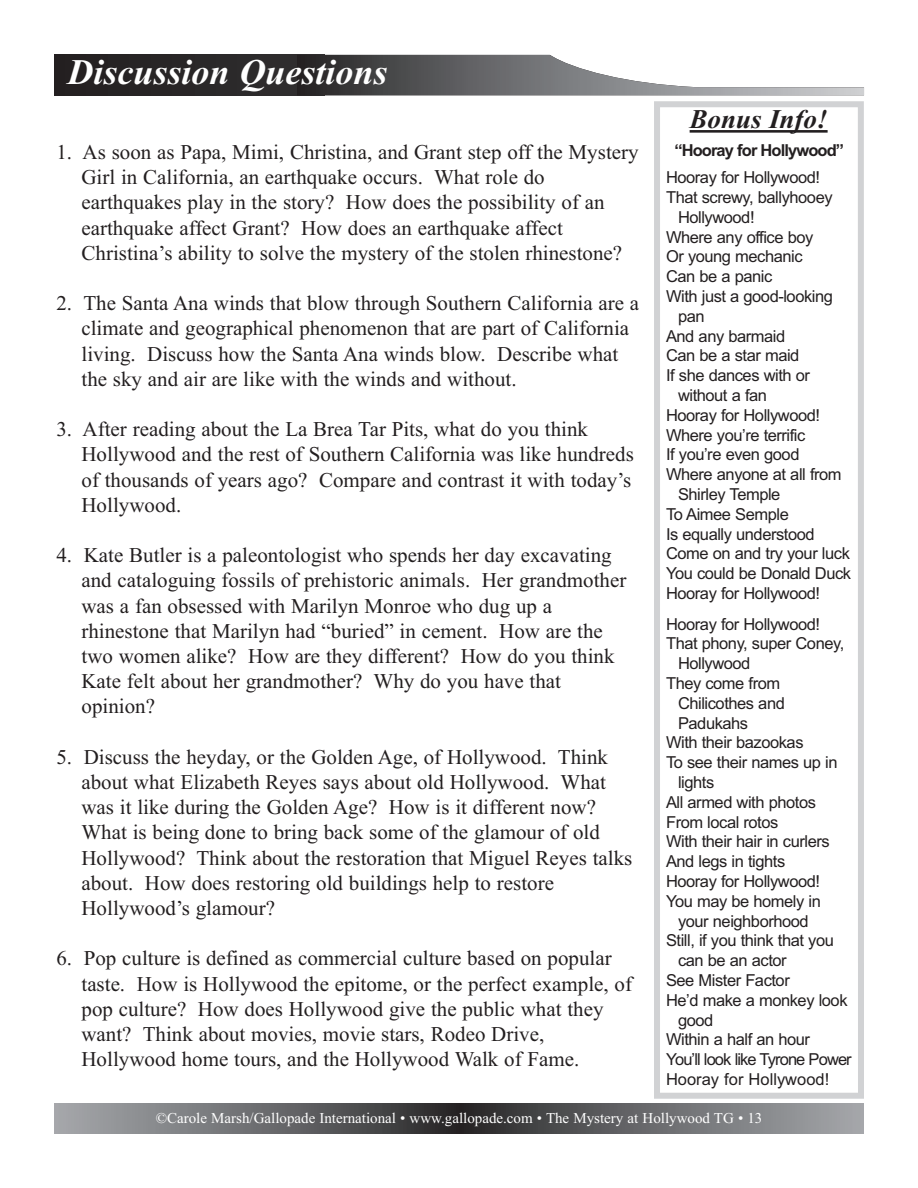
<style>
.page{position:relative;width:918px;height:1188px;background:#fff}
.page>*{position:absolute;margin:0;border:0;box-sizing:border-box;transform-origin:0 0}
.t1{font:36px "Times New Roman PS Bold Italic MT OTF";color:#fff}
.t2{font:27px "Times New Roman PS Bold Italic MT OTF";color:#231f20}
.t3{font:21px/25.2px "Times New Roman";color:#231f20}
.t4{font:16.5px "Arial";letter-spacing:-.03em;color:#231f20}
.t5{font:16.5px "Arial";letter-spacing:-.055em;color:#231f20}
.t6{font:700 16.5px "Arial";letter-spacing:-.055em;color:#231f20}
.t7{font:16.5px "Arial";color:#231f20}
.t8{font:15px "Times New Roman";color:#fff}
</style>
<div class="page">
<svg style="left:654px;top:101px;width:210px;height:998px"></svg>
<div style="left:54px;top:55px;width:270px;height:40px;background:#282526"></div>
<svg style="left:324px;top:55px;width:540px;height:40px"></svg>
<div style="left:457px;top:1104px;width:407px;height:30px;background:linear-gradient(to right,#2a292a,#a9abaf)"></div>
<div style="left:54px;top:1104px;width:408px;height:30px;background:linear-gradient(to right,#a9acaf,#2b292a)"></div>
<div style="left:661px;top:108px;width:195px;height:34px;background:#fff"></div>
<hr style="left:690px;top:130px;width:138px;height:3px;background:#231f20">
<h1 class="t1" style="left:68px;top:60px;width:321px">Discussion Questions</h1>
<p class="t3" style="left:82px;top:141px;width:559px;text-indent:-25px">1. As soon as Papa, Mimi, Christina, and Grant step off the Mystery Girl in California, an earthquake occurs. What role do earthquakes play in the story? How does the possibility of an earthquake affect Grant? How does an earthquake affect Christina’s ability to solve the mystery of the stolen rhinestone?</p>
<p class="t3" style="left:82px;top:293px;width:559px;text-indent:-25px">2. The Santa Ana winds that blow through Southern California are a climate and geographical phenomenon that are part of California living. Discuss how the Santa Ana winds blow. Describe what the sky and air are like with the winds and without.</p>
<p class="t3" style="left:82px;top:419px;width:554px;text-indent:-25px">3. After reading about the La Brea Tar Pits, what do you think Hollywood and the rest of Southern California was like hundreds of thousands of years ago? Compare and contrast it with today’s Hollywood.</p>
<p class="t3" style="left:82px;top:545px;width:546px;text-indent:-25px">4. Kate Butler is a paleontologist who spends her day excavating and cataloguing fossils of prehistoric animals. Her grandmother was a fan obsessed with Marilyn Monroe who dug up a rhinestone that Marilyn had “buried” in cement. How are the two women alike? How are they different? How do you think Kate felt about her grandmother? Why do you have that opinion?</p>
<p class="t3" style="left:82px;top:746px;width:552px;text-indent:-25px">5. Discuss the heyday, or the Golden Age, of Hollywood. Think about what Elizabeth Reyes says about old Hollywood. What was it like during the Golden Age? How is it different now?<br>What is being done to bring back some of the glamour of old Hollywood? Think about the restoration that Miguel Reyes talks about. How does restoring old buildings help to restore Hollywood’s glamour?</p>
<p class="t3" style="left:82px;top:948px;width:552px;text-indent:-25px">6. Pop culture is defined as commercial culture based on popular taste. How is Hollywood the epitome, or the perfect example, of pop culture? How does Hollywood give the public what they want? Think about movies, movie stars, Rodeo Drive, Hollywood home tours, and the Hollywood Walk of Fame.</p>
<p class="t2" style="left:690px;top:110px;width:139px">Bonus Info!</p>
<p class="t6" style="left:674px;top:140px;width:171px">“Hooray for Hollywood”</p>
<p class="t4" style="left:666px;top:171px;width:156px">Hooray for Hollywood!</p>
<p class="t4" style="left:666px;top:191px;width:168px">That screwy, ballyhooey</p>
<p class="t4" style="left:678px;top:211px;width:78px">Hollywood!</p>
<p class="t4" style="left:666px;top:231px;width:149px">Where any office boy</p>
<p class="t4" style="left:666px;top:251px;width:138px">Or young mechanic</p>
<p class="t4" style="left:666px;top:270px;width:108px">Can be a panic</p>
<p class="t4" style="left:666px;top:290px;width:168px">With just a good-looking</p>
<p class="t4" style="left:678px;top:310px;width:28px">pan</p>
<p class="t4" style="left:666px;top:330px;width:121px">And any barmaid</p>
<p class="t4" style="left:666px;top:350px;width:135px">Can be a star maid</p>
<p class="t4" style="left:666px;top:369px;width:145px">If she dances with or</p>
<p class="t4" style="left:678px;top:389px;width:90px">without a fan</p>
<p class="t4" style="left:666px;top:409px;width:156px">Hooray for Hollywood!</p>
<p class="t4" style="left:666px;top:429px;width:141px">Where you’re terrific</p>
<p class="t4" style="left:666px;top:449px;width:135px">If you’re even good</p>
<p class="t4" style="left:666px;top:468px;width:177px">Where anyone at all from</p>
<p class="t4" style="left:678px;top:488px;width:104px">Shirley Temple</p>
<p class="t4" style="left:666px;top:508px;width:124px">To Aimee Semple</p>
<p class="t4" style="left:666px;top:528px;width:150px">Is equally understood</p>
<p class="t4" style="left:666px;top:548px;width:185px">Come on and try your luck</p>
<p class="t4" style="left:666px;top:567px;width:187px">You could be Donald Duck</p>
<p class="t4" style="left:666px;top:587px;width:156px">Hooray for Hollywood!</p>
<p class="t4" style="left:666px;top:618px;width:156px">Hooray for Hollywood!</p>
<p class="t4" style="left:666px;top:638px;width:180px">That phony, super Coney,</p>
<p class="t4" style="left:678px;top:657px;width:74px">Hollywood</p>
<p class="t4" style="left:666px;top:677px;width:116px">They come from</p>
<p class="t4" style="left:678px;top:697px;width:108px">Chilicothes and</p>
<p class="t4" style="left:678px;top:717px;width:72px">Padukahs</p>
<p class="t4" style="left:666px;top:737px;width:139px">With their bazookas</p>
<p class="t4" style="left:666px;top:756px;width:173px">To see their names up in</p>
<p class="t4" style="left:678px;top:776px;width:38px">lights</p>
<p class="t4" style="left:666px;top:796px;width:151px">All armed with photos</p>
<p class="t4" style="left:666px;top:816px;width:114px">From local rotos</p>
<p class="t4" style="left:666px;top:836px;width:165px">With their hair in curlers</p>
<p class="t4" style="left:666px;top:855px;width:121px">And legs in tights</p>
<p class="t4" style="left:666px;top:875px;width:156px">Hooray for Hollywood!</p>
<p class="t4" style="left:666px;top:895px;width:156px">You may be homely in</p>
<p class="t4" style="left:678px;top:915px;width:132px">your neighborhood</p>
<p class="t4" style="left:666px;top:935px;width:169px">Still, if you think that you</p>
<p class="t4" style="left:678px;top:954px;width:110px">can be an actor</p>
<p class="t4" style="left:666px;top:974px;width:125px">See Mister Factor</p>
<p class="t4" style="left:666px;top:994px;width:183px">He’d make a monkey look</p>
<p class="t4" style="left:678px;top:1014px;width:37px">good</p>
<p class="t4" style="left:666px;top:1034px;width:145px">Within a half an hour</p>
<p class="t5" style="left:666px;top:1053px;width:187px">You’ll look like Tyrone Power</p>
<p class="t7" style="left:666px;top:1073px;width:165px">Hooray for Hollywood!</p>
<p class="t8" style="left:156px;top:1113px;width:608px">©Carole Marsh/Gallopade International • www.gallopade.com • The Mystery at Hollywood TG • 13</p>
</div>
